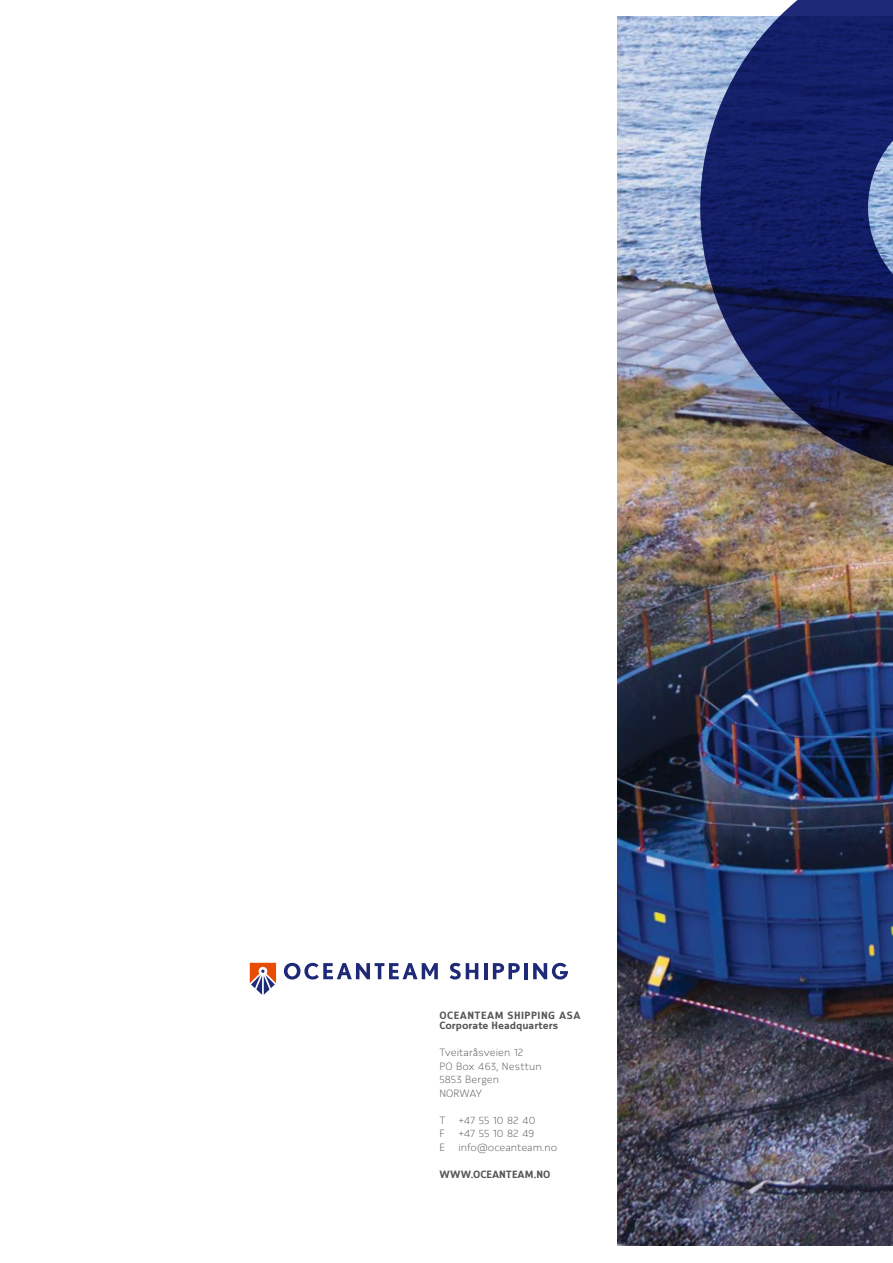
<style>
.page{position:relative;width:893px;height:1263px;background:#fff}
.page>*{position:absolute;margin:0;border:0;box-sizing:border-box;transform-origin:0 0}
.t1{font:10.5px/13.5px "Zatro Light Lf";color:#565655}
.t2{font:10.5px/10.5px "Zatro Bold Tf";letter-spacing:.02em;color:#565655}
.t3{font:10.5px "Zatro Bold Lf";letter-spacing:.005em;color:#565655}
</style>
<div class="page">
<img style="left:618px;top:17px;width:275px;height:1229px">
<svg style="left:250px;top:963px;width:26px;height:32px"></svg>
<svg style="left:284px;top:963px;width:154px;height:16px"></svg>
<svg style="left:450px;top:963px;width:28px;height:16px"></svg>
<hr style="left:484px;top:963px;width:3px;height:16px;background:#1e2a77">
<svg style="left:493px;top:963px;width:27px;height:16px"></svg>
<hr style="left:524px;top:963px;width:4px;height:16px;background:#1e2a77">
<svg style="left:533px;top:963px;width:35px;height:16px"></svg>
<svg style="left:700px;top:0;width:193px;height:477px;background:#343c71"></svg>
<p class="t2" style="left:439px;top:1009px;width:143px">OCEANTEAM SHIPPING ASA<br>Corporate Headquarters</p>
<p class="t1" style="left:439px;top:1045px;width:104px">Tveitaråsveien 12<br>PO Box 463, Nesttun<br>5853 Bergen<br>NORWAY</p>
<p class="t1" style="left:439px;top:1113px;width:7px">T</p>
<p class="t1" style="left:459px;top:1113px;width:78px">+47 55 10 82 40</p>
<p class="t1" style="left:439px;top:1126px;width:7px">F</p>
<p class="t1" style="left:459px;top:1126px;width:77px">+47 55 10 82 49</p>
<p class="t1" style="left:439px;top:1140px;width:7px">E</p>
<p class="t1" style="left:459px;top:1140px;width:100px">info@oceanteam.no</p>
<p class="t3" style="left:439px;top:1168px;width:113px">WWW.OCEANTEAM.NO</p>
</div>
